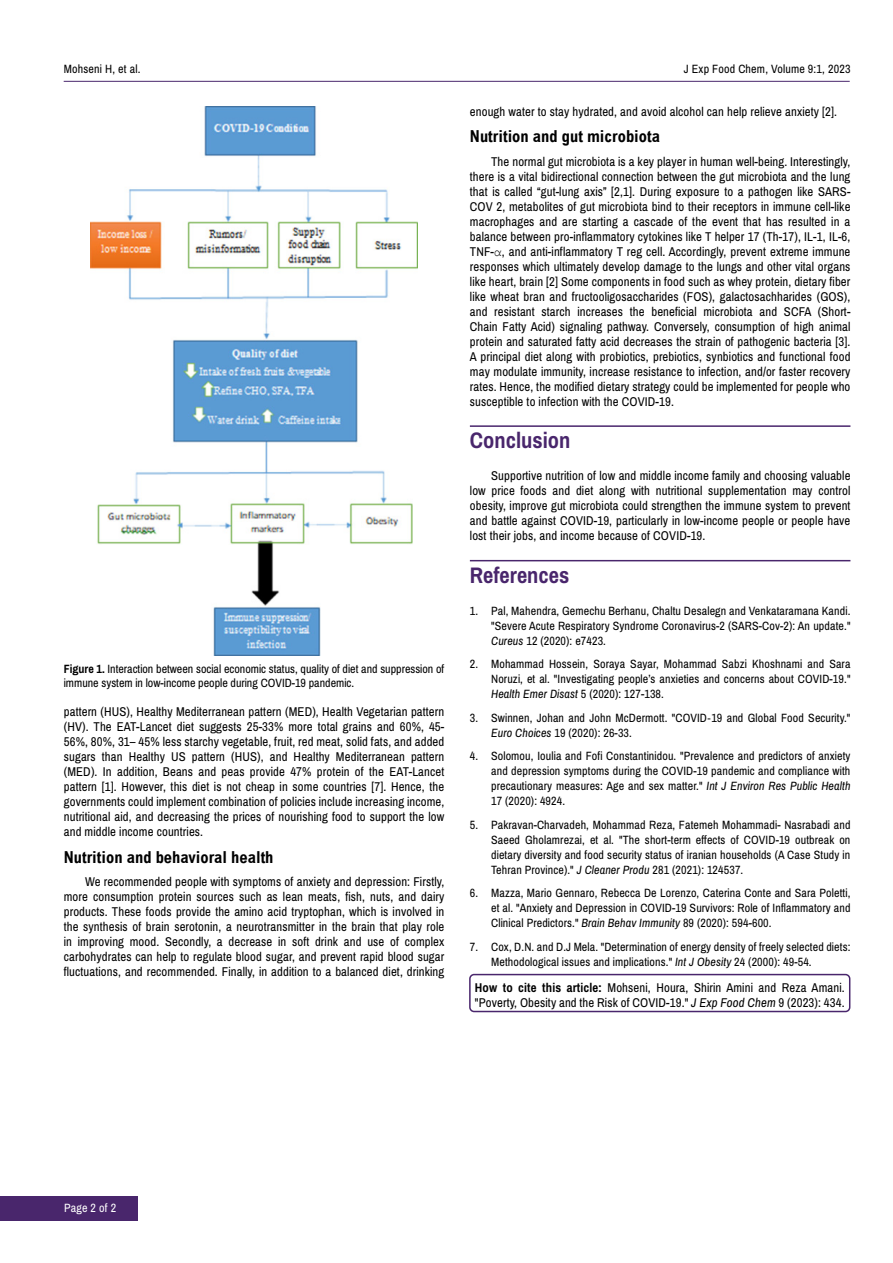
<style>
.page{position:relative;width:893px;height:1263px;background:#fff}
.page>*{position:absolute;margin:0;border:0;box-sizing:border-box;transform-origin:0 0}
.t1{font:700 22.5px "Archivo Narrow";color:#49266c}
.t2{font:700 condensed 16.5px "Arial";color:#000}
.t3{font:12.75px/15px "Archivo Narrow";letter-spacing:.01em;color:#000;text-align:justify}
.t4{font:12px/15px "Archivo Narrow";letter-spacing:.01em;color:#000;text-align:justify}
.t5{font:12px "Archivo Narrow";letter-spacing:.015em;color:#fff}
.s1{font-weight:700}
.s2{font-family:"Courier New"}
.s3{font-style:italic}
.s4{font-family:"Cambria Math"}
</style>
<div class="page">
<hr style="left:64px;top:81px;width:786px;height:1px;background:#49266c">
<div style="left:0;top:1196px;width:137px;height:24px;background:#49266c"></div>
<hr style="left:470px;top:425px;width:380px;height:2px;background:#49266c">
<hr style="left:470px;top:560px;width:380px;height:1px;background:#49266c">
<div style="left:469px;top:974px;width:381px;height:38px;border:2px solid #49266c;border-radius:4px"></div>
<img style="left:90px;top:106px;width:328px;height:549px">
<p class="t4" style="left:64px;top:61px;width:78px">Mohseni H, et al.</p>
<p class="t4" style="left:684px;top:61px;width:168px">J Exp Food Chem, Volume 9:1, 2023</p>
<p class="t4" style="left:64px;top:663px;width:382px;line-height:13.2px"><span class="s1">Figure 1.</span> Interaction between social economic status, quality of diet and suppression of immune system in low-income people during COVID-19 pandemic.</p>
<p class="t3" style="left:64px;top:705px;width:382px">pattern (HUS), Healthy Mediterranean pattern (MED), Health Vegetarian pattern (HV). The EAT-Lancet diet suggests 25-33% more total grains and 60%, 45- 56%, 80%, 31– 45% less starchy vegetable, fruit, red meat, solid fats, and added sugars than Healthy US pattern (HUS), and Healthy Mediterranean pattern (MED). In addition, Beans and peas provide 47% protein of the EAT-Lancet pattern [1]. However, this diet is not cheap in some countries [7]. Hence, the governments could implement combination of policies include increasing income, nutritional aid, and decreasing the prices of nourishing food to support the low and middle income countries.</p>
<p class="t2" style="left:64px;top:848px;width:211px">Nutrition and behavioral health</p>
<p class="t3" style="left:64px;top:875px;width:382px;text-indent:21px">We recommended people with symptoms of anxiety and depression: Firstly, more consumption protein sources such as lean meats, fish, nuts, and dairy products. These foods provide the amino acid tryptophan, which is involved in the synthesis of brain serotonin, a neurotransmitter in the brain that play role in improving mood. Secondly, a decrease in soft drink and use of complex carbohydrates can help to regulate blood sugar, and prevent rapid blood sugar fluctuations, and recommended. Finally, in addition to a balanced diet, drinking</p>
<p class="t3" style="left:470px;top:104px;width:369px">enough water to stay hydrated, and avoid alcohol can help relieve anxiety [2].</p>
<p class="t2" style="left:470px;top:127px;width:192px">Nutrition and gut microbiota</p>
<p class="t3" style="left:470px;top:154px;width:382px;text-indent:21px">The normal gut microbiota is a key player in human well-being. Interestingly, there is a vital bidirectional connection between the gut microbiota and the lung that is called “gut-lung axis” [2,1]. During exposure to a pathogen like SARS-COV 2, metabolites of gut microbiota bind to their receptors in immune cell-like macrophages and are starting a cascade of the event that has resulted in a balance between pro-inflammatory cytokines like T helper 17 (Th-17), IL-1, IL-6, TNF-<span class="s2">α</span>, and anti-inflammatory T reg cell. Accordingly, prevent extreme immune responses which ultimately develop damage to the lungs and other vital organs like heart, brain [2] Some components in food such as whey protein, dietary fiber like wheat bran and fructooligosaccharides (FOS), galactosachharides (GOS), and resistant starch increases the beneficial microbiota and SCFA (Short-Chain Fatty Acid) signaling pathway. Conversely, consumption of high animal protein and saturated fatty acid decreases the strain of pathogenic bacteria [3].<br>A principal diet along with probiotics, prebiotics, synbiotics and functional food may modulate immunity, increase resistance to infection, and/or faster recovery rates. Hence, the modified dietary strategy could be implemented for people who susceptible to infection with the COVID-19.</p>
<h1 class="t1" style="left:470px;top:427px;width:102px">Conclusion</h1>
<p class="t3" style="left:470px;top:468px;width:382px;text-indent:21px">Supportive nutrition of low and middle income family and choosing valuable low price foods and diet along with nutritional supplementation may control obesity, improve gut microbiota could strengthen the immune system to prevent and battle against COVID-19, particularly in low-income people or people have lost their jobs, and income because of COVID-19.</p>
<h1 class="t1" style="left:470px;top:561px;width:101px">References</h1>
<p class="t4" style="left:491px;top:603px;width:361px;text-indent:-21px">1. Pal, Mahendra, Gemechu Berhanu, Chaltu Desalegn and Venkataramana Kandi. "Severe Acute Respiratory Syndrome Coronavirus-2 (SARS-Cov-2): An update." <span class="s3">Cureus</span> 12 (2020): e7423.</p>
<p class="t4" style="left:491px;top:657px;width:361px;text-indent:-21px">2. Mohammad Hossein, Soraya Sayar, Mohammad Sabzi Khoshnami and Sara Noruzi, et al. "Investigating people’s anxieties and concerns about COVID-19." <span class="s3">Health Emer Disast</span> 5 (2020): 127-138.</p>
<p class="t4" style="left:491px;top:710px;width:361px;text-indent:-21px">3. Swinnen, Johan and John McDermott. "COVID<span class="s4">‐</span>19 and Global Food Security."<br><span class="s3">Euro Choices</span> 19 (2020): 26-33.</p>
<p class="t4" style="left:491px;top:749px;width:361px;text-indent:-21px">4. Solomou, Ioulia and Fofi Constantinidou. "Prevalence and predictors of anxiety and depression symptoms during the COVID-19 pandemic and compliance with precautionary measures: Age and sex matter." <span class="s3">Int J Environ Res Public Health </span>17 (2020): 4924.</p>
<p class="t4" style="left:491px;top:817px;width:361px;text-indent:-21px">5. Pakravan-Charvadeh, Mohammad Reza, Fatemeh Mohammadi- Nasrabadi and Saeed Gholamrezai, et al. "The short-term effects of COVID-19 outbreak on dietary diversity and food security status of iranian households (A Case Study in Tehran Province)." <span class="s3">J Cleaner Produ</span> 281 (2021): 124537.</p>
<p class="t4" style="left:491px;top:886px;width:361px;text-indent:-21px">6. Mazza, Mario Gennaro, Rebecca De Lorenzo, Caterina Conte and Sara Poletti, et al. "Anxiety and Depression in COVID-19 Survivors: Role of Inflammatory and Clinical Predictors." <span class="s3">Brain Behav Immunity</span> 89 (2020): 594-600.</p>
<p class="t4" style="left:491px;top:939px;width:361px;text-indent:-21px">7. Cox, D.N. and D.J Mela. "Determination of energy density of freely selected diets:<br>Methodological issues and implications." <span class="s3">Int J Obesity</span> 24 (2000): 49-54.</p>
<p class="t3" style="left:475px;top:980px;width:371px"><span class="s1">How to cite this article:</span> Mohseni, Houra, Shirin Amini and Reza Amani. "Poverty, Obesity and the Risk of COVID-19." <span class="s3">J Exp Food Chem</span> 9 (2023): 434.</p>
<p class="t5" style="left:64px;top:1201px;width:54px">Page 2 of 2</p>
</div>
